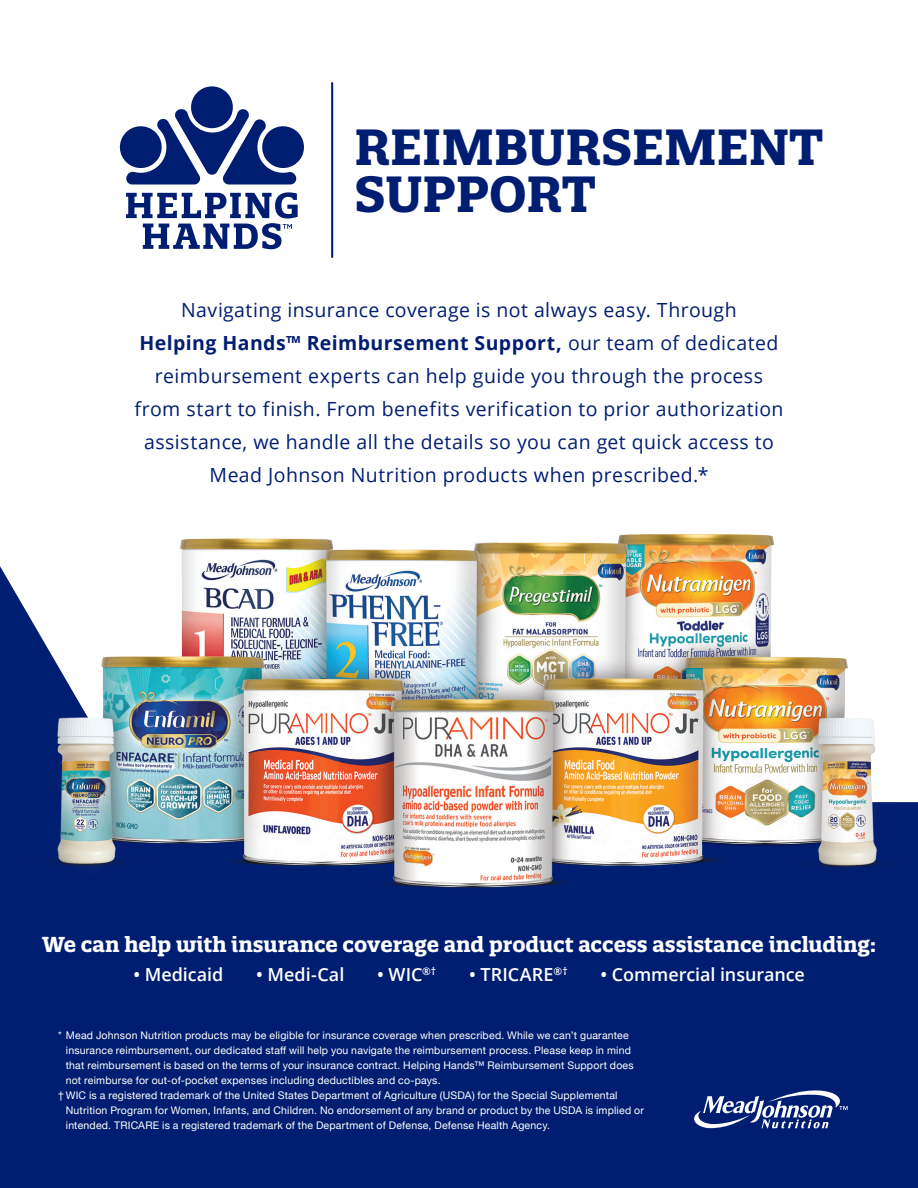
<style>
.page{position:relative;width:918px;height:1188px;background:#fff}
.page>*{position:absolute;margin:0;border:0;box-sizing:border-box;transform-origin:0 0}
.t1{font:700 49.35px/47.2px "Quatro Slab";color:#001e71}
.Paragraph_Style_2{font:700 21px "Quatro Slab";color:#fff}
.t2{font:19.5px/33px "Open Sans";letter-spacing:.02em;color:#001e71;text-align:center}
.Paragraph_Style_2-2{font:600 18px "Open Sans";color:#fff}
.Paragraph_Style_2-3{font:10.5px/15px "Helvetica Neue";letter-spacing:.02em;color:#fff}
.s1{font-weight:700}
</style>
<div class="page">
<div style="left:0;top:566px;width:918px;height:622px;background:#001e71"></div>
<svg style="left:694px;top:1090px;width:154px;height:39px"></svg>
<hr style="left:331px;top:83px;width:2px;height:174px;background:#001e71">
<img style="left:10px;top:534px;width:908px;height:380px">
<svg style="left:126px;top:192px;width:172px;height:57px"></svg>
<svg style="left:119px;top:86px;width:185px;height:98px"></svg>
<p class="t1" style="left:354px;top:123px;width:471px">REIMBURSEMENT<br>SUPPORT</p>
<p class="t2" style="left:135px;top:293px;width:651px">Navigating insurance coverage is not always easy. Through<br><span class="s1">Helping Hands™ Reimbursement Support,</span> our team of dedicated reimbursement experts can help guide you through the process from start to finish. From benefits verification to prior authorization assistance, we handle all the details so you can get quick access to Mead Johnson Nutrition products when prescribed.*</p>
<p class="Paragraph_Style_2" style="left:42px;top:931px;width:835px">We can help with insurance coverage and product access assistance including:</p>
<p class="Paragraph_Style_2-2" style="left:133px;top:962px;width:92px">• Medicaid</p>
<p class="Paragraph_Style_2-2" style="left:256px;top:962px;width:90px">• Medi-Cal</p>
<p class="Paragraph_Style_2-2" style="left:377px;top:962px;width:61px">• WIC<sup>®†</sup></p>
<p class="Paragraph_Style_2-2" style="left:469px;top:962px;width:100px">• TRICARE<sup>®†</sup></p>
<p class="Paragraph_Style_2-2" style="left:600px;top:962px;width:206px">• Commercial insurance</p>
<p class="Paragraph_Style_2-3" style="left:66px;top:1028px;width:570px;text-indent:-8px">* Mead Johnson Nutrition products may be eligible for insurance coverage when prescribed. While we can’t guarantee insurance reimbursement, our dedicated staff will help you navigate the reimbursement process. Please keep in mind that reimbursement is based on the terms of your insurance contract. Helping Hands™ Reimbursement Support does not reimburse for out-of-pocket expenses including deductibles and co-pays.</p>
<p class="Paragraph_Style_2-3" style="left:66px;top:1088px;width:580px;text-indent:-8px">† WIC is a registered trademark of the United States Department of Agriculture (USDA) for the Special Supplemental<br>Nutrition Program for Women, Infants, and Children. No endorsement of any brand or product by the USDA is implied or intended. TRICARE is a registered trademark of the Department of Defense, Defense Health Agency.</p>
</div>
